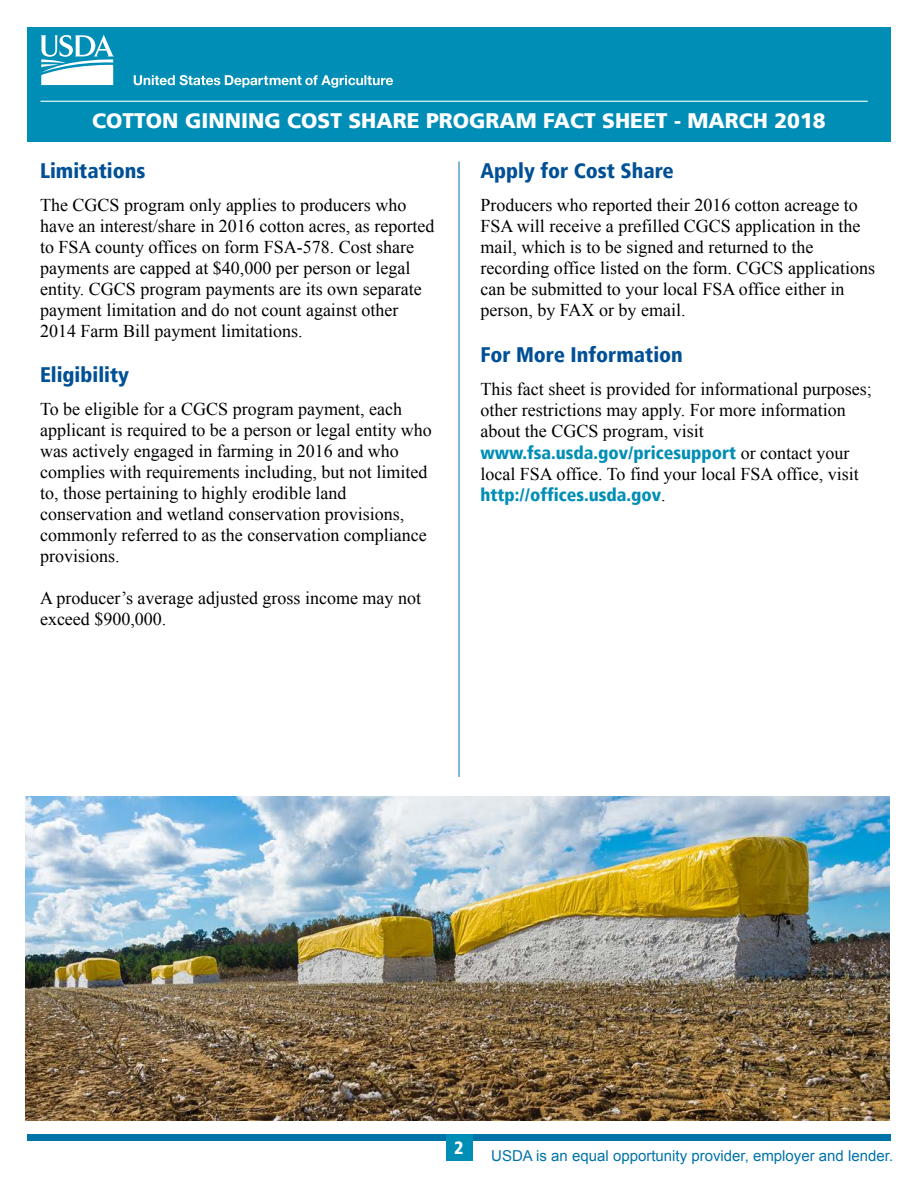
<style>
.page{position:relative;width:918px;height:1188px;background:#fff}
.page>*{position:absolute;margin:0;border:0;box-sizing:border-box;transform-origin:0 0}
.t1{font:900 condensed 21px "Frutiger LT";color:#005096}
.t2{font:900 21px "Frutiger LT";color:#fff}
.t3{font:18px/21px "Times New Roman";color:#000}
.t4{font:900 condensed 18px "Frutiger LT";color:#008eb6}
.t5{font:900 condensed 18px "Frutiger LT";color:#fff}
.t6{font:15px "Arial";color:#0073a8}
.s1{font-family:"Times New Roman";font-weight:400;font-stretch:normal;color:#000}
</style>
<div class="page">
<div style="left:27px;top:27px;width:864px;height:115px;background:#008eb6"></div>
<svg style="left:41px;top:35px;width:73px;height:50px"></svg>
<svg style="left:134px;top:75px;width:259px;height:13px"></svg>
<hr style="left:41px;top:101px;width:827px;height:1px;background:#fff">
<div style="left:27px;top:1134px;width:864px;height:7px;background:#0073a8"></div>
<div style="left:446px;top:1134px;width:27px;height:27px;background:#008eb6"></div>
<img style="left:26px;top:797px;width:864px;height:324px">
<hr style="left:459px;top:161px;width:1px;height:616px;background:#0073a8">
<p class="t2" style="left:92px;top:108px;width:735px">COTTON GINNING COST SHARE PROGRAM FACT SHEET - MARCH 2018</p>
<p class="t1" style="left:40px;top:158px;width:107px">Limitations</p>
<p class="t3" style="left:40px;top:194px;width:396px">The CGCS program only applies to producers who have an interest/share in 2016 cotton acres, as reported to FSA county offices on form FSA-578. Cost share payments are capped at $40,000 per person or legal entity. CGCS program payments are its own separate payment limitation and do not count against other 2014 Farm Bill payment limitations.</p>
<p class="t1" style="left:40px;top:362px;width:91px">Eligibility</p>
<p class="t3" style="left:40px;top:398px;width:393px">To be eligible for a CGCS program payment, each applicant is required to be a person or legal entity who was actively engaged in farming in 2016 and who complies with requirements including, but not limited to, those pertaining to highly erodible land conservation and wetland conservation provisions, commonly referred to as the conservation compliance provisions.</p>
<p class="t3" style="left:40px;top:587px;width:383px">A producer’s average adjusted gross income may not exceed $900,000.</p>
<p class="t1" style="left:480px;top:158px;width:195px">Apply for Cost Share</p>
<p class="t3" style="left:480px;top:194px;width:396px">Producers who reported their 2016 cotton acreage to FSA will receive a prefilled CGCS application in the mail, which is to be signed and returned to the recording office listed on the form. CGCS applications can be submitted to your local FSA office either in person, by FAX or by email.</p>
<p class="t1" style="left:480px;top:342px;width:204px">For More Information</p>
<p class="t3" style="left:480px;top:378px;width:393px">This fact sheet is provided for informational purposes; other restrictions may apply. For more information about the CGCS program, visit</p>
<p class="t4" style="left:480px;top:441px;width:371px">www.fsa.usda.gov/pricesupport <span class="s1">or contact your</span></p>
<p class="t3" style="left:480px;top:463px;width:380px">local FSA office. To find your local FSA office, visit</p>
<p class="t4" style="left:480px;top:484px;width:187px">http://offices.usda.gov<span class="s1">.</span></p>
<p class="t5" style="left:454px;top:1137px;width:11px">2</p>
<p class="t6" style="left:491px;top:1146px;width:403px">USDA is an equal opportunity provider, employer and lender.</p>
</div>
